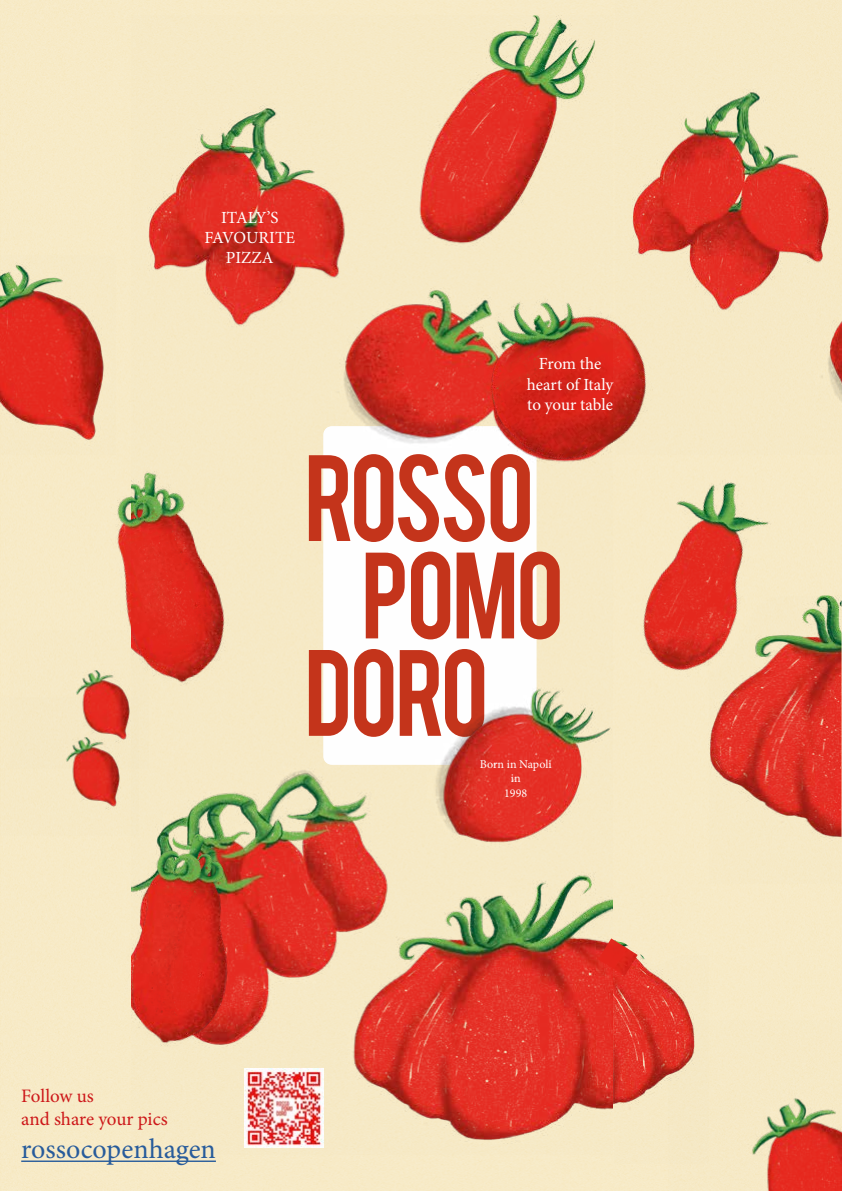
<style>
.page{position:relative;width:842px;height:1191px;background:#fff}
.page>*{position:absolute;margin:0;border:0;box-sizing:border-box;transform-origin:0 0}
.t1{font:28px "Minion Pro";color:#275b9b}
.t2{font:19px/22.8px "Minion Pro";letter-spacing:-.005em;color:#cd1719}
.t3{font:17px/20.4px "Minion Pro";letter-spacing:-.005em;color:#fff;text-align:center}
.t4{font:12px/14.4px "Minion Pro";color:#fff;text-align:center}
</style>
<div class="page">
<div style="left:0;top:0;width:842px;height:1190px;background:#f7eac6"></div>
<img style="left:132px;top:16px;width:480px;height:1132px">
<hr style="left:21px;top:1160px;width:195px;height:2px;background:#275b9b">
<img style="left:245px;top:1068px;width:78px;height:79px">
<img style="left:632px;top:90px;width:210px;height:277px">
<img style="left:432px;top:253px;width:265px;height:278px">
<img style="left:117px;top:391px;width:185px;height:392px">
<img style="left:612px;top:954px;width:82px;height:155px">
<img style="left:582px;top:367px;width:260px;height:374px">
<img style="left:707px;top:595px;width:134px;height:243px">
<img style="left:72px;top:768px;width:15px;height:32px">
<img style="left:66px;top:631px;width:82px;height:137px">
<img style="left:0;top:265px;width:104px;height:175px">
<img style="left:598px;top:938px;width:40px;height:37px">
<img style="left:87px;top:763px;width:201px;height:305px">
<img style="left:668px;top:1020px;width:174px;height:171px">
<p class="t3" style="left:204px;top:207px;width:92px">ITALY’S<br>FAVOURITE<br>PIZZA</p>
<p class="t2" style="left:21px;top:1084px;width:148px">Follow us<br>and share your pics</p>
<h1 class="t1" style="left:21px;top:1130px;width:196px">rossocopenhagen</h1>
<p class="t3" style="left:527px;top:354px;width:88px">From the heart of Italy to your table</p>
<p class="t4" style="left:480px;top:757px;width:73px">Born in Napoli in<br>1998</p>
</div>
